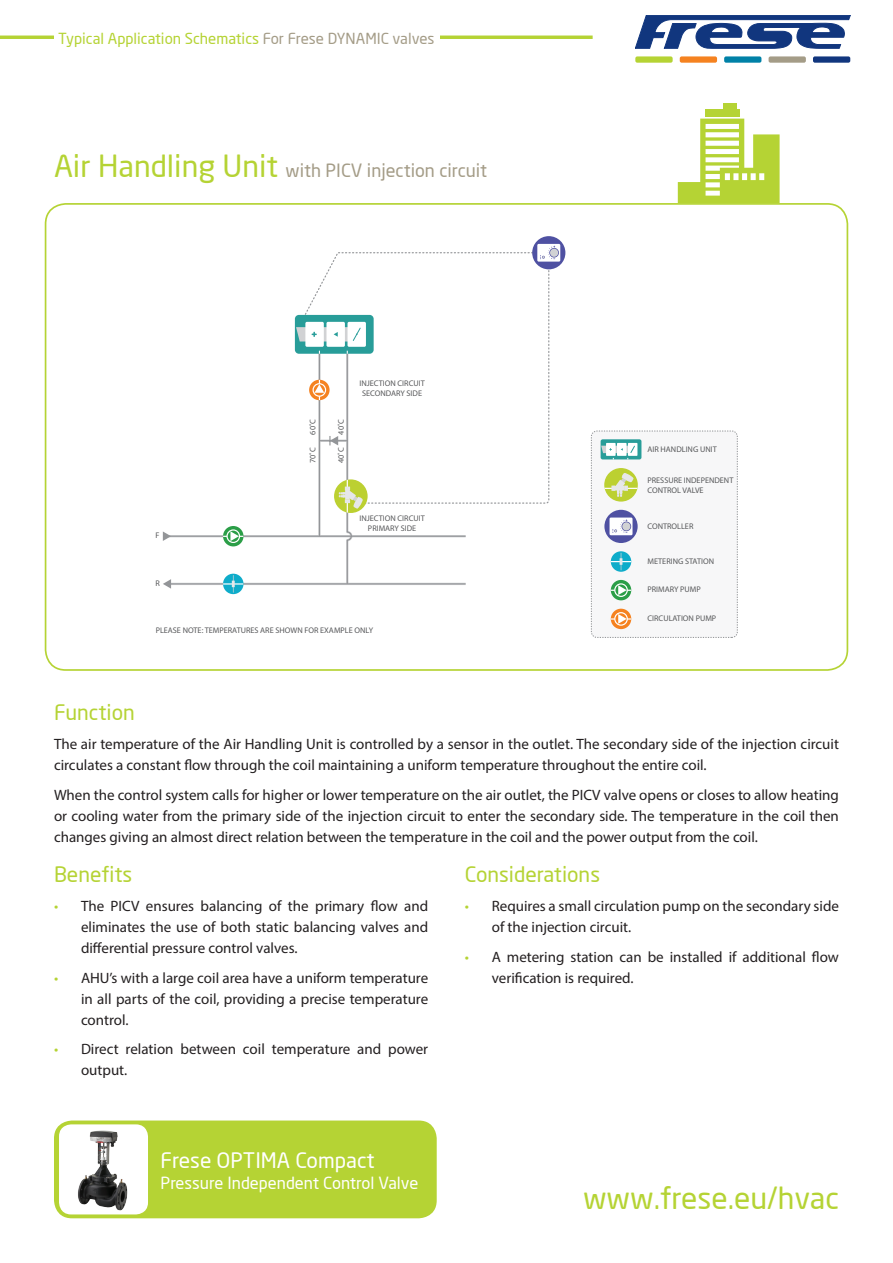
<style>
.page{position:relative;width:893px;height:1263px;background:#fff}
.page>*{position:absolute;margin:0;border:0;box-sizing:border-box;transform-origin:0 0}
.t1{font:30px "Neo Sans";color:#b5d334}
.Overskrift{font:21px "Neo Sans";color:#b5d334}
.Overskrift-2{font:21px "Neo Sans";color:#fff}
.Overskrift-3{font:18px "Neo Sans";color:#a49c87}
.Overskrift-4{font:16.5px "Neo Sans";color:#fff}
.t2{font:15px/21px "Myriad Pro";color:#231f20}
.t3{font:15px "Neo Sans";color:#b5d334}
.t4{font:8.25px/9.9px "Myriad Pro";color:#57585a;text-align:center}
.s1{color:#a49c87}
.s2{font-size:30px;color:#b5d334}
.s3{color:#b5d334}
</style>
<div class="page">
<hr style="left:439px;top:36px;width:154px;height:3px;background:#b5d334">
<div style="left:635px;top:56px;width:38px;height:7px;background:#b5d334;border-radius:2px"></div>
<div style="left:680px;top:56px;width:37px;height:7px;background:#f58220;border-radius:2px"></div>
<div style="left:724px;top:56px;width:37px;height:7px;background:#0081a7;border-radius:2px"></div>
<div style="left:769px;top:56px;width:37px;height:7px;background:#a49c87;border-radius:2px"></div>
<div style="left:813px;top:56px;width:37px;height:7px;background:#11367e;border-radius:2px"></div>
<svg style="left:635px;top:15px;width:215px;height:34px"></svg>
<hr style="left:0;top:36px;width:54px;height:3px;background:#b5d334">
<div style="left:705px;top:110px;width:34px;height:7px;background:#b5d334"></div>
<div style="left:723px;top:103px;width:14px;height:6px;background:#b5d334"></div>
<svg style="left:678px;top:119px;width:102px;height:84px"></svg>
<div style="left:591px;top:431px;width:146px;height:206px;background:#f7f7f8;border-radius:6px"></div>
<div style="left:591px;top:431px;width:147px;height:207px;border:1px dashed #939598;border-radius:6px"></div>
<svg style="left:604px;top:468px;width:34px;height:34px"></svg>
<svg style="left:604px;top:472px;width:34px;height:25px"></svg>
<svg style="left:611px;top:551px;width:20px;height:21px"></svg>
<svg style="left:611px;top:553px;width:20px;height:17px"></svg>
<div style="left:611px;top:580px;width:20px;height:20px;background:#2b9e47;border-radius:50%"></div>
<div style="left:614px;top:583px;width:14px;height:14px;border:1px solid #fff;border-radius:50%"></div>
<svg style="left:611px;top:585px;width:20px;height:10px"></svg>
<svg style="left:604px;top:510px;width:34px;height:33px"></svg>
<svg style="left:609px;top:517px;width:23px;height:18px"></svg>
<svg style="left:601px;top:439px;width:40px;height:20px"></svg>
<div style="left:606px;top:443px;width:10px;height:13px;background:#fff"></div>
<div style="left:617px;top:443px;width:10px;height:13px;background:#fff"></div>
<div style="left:628px;top:443px;width:9px;height:13px;background:#fff"></div>
<svg style="left:601px;top:446px;width:34px;height:13px"></svg>
<svg style="left:298px;top:252px;width:252px;height:252px"></svg>
<svg style="left:171px;top:344px;width:297px;height:242px"></svg>
<svg style="left:163px;top:579px;width:8px;height:10px"></svg>
<svg style="left:163px;top:531px;width:8px;height:10px"></svg>
<hr style="left:167px;top:583px;width:299px;height:1px;background:#939598">
<hr style="left:167px;top:536px;width:299px;height:1px;background:#939598">
<div style="left:223px;top:574px;width:20px;height:20px;background:#0eacca;border-radius:50%"></div>
<hr style="left:223px;top:583px;width:20px;height:2px;background:#fff">
<svg style="left:232px;top:575px;width:3px;height:18px"></svg>
<div style="left:223px;top:526px;width:20px;height:20px;background:#2b9e47;border-radius:50%"></div>
<div style="left:226px;top:529px;width:14px;height:14px;border:1px solid #fff;border-radius:50%"></div>
<svg style="left:223px;top:531px;width:20px;height:10px"></svg>
<div style="left:532px;top:236px;width:33px;height:33px;background:#4f51a2;border-radius:50%"></div>
<svg style="left:537px;top:244px;width:23px;height:18px"></svg>
<div style="left:295px;top:315px;width:79px;height:39px;background:#289d99;border-radius:4px"></div>
<div style="left:305px;top:322px;width:19px;height:25px;background:#fff;border-radius:2px"></div>
<div style="left:326px;top:322px;width:19px;height:25px;background:#fff;border-radius:2px"></div>
<div style="left:347px;top:322px;width:19px;height:25px;background:#fff;border-radius:2px"></div>
<svg style="left:296px;top:327px;width:65px;height:14px"></svg>
<svg style="left:309px;top:380px;width:21px;height:20px"></svg>
<div style="left:313px;top:383px;width:13px;height:14px;border:1px solid #fff;border-radius:50%"></div>
<svg style="left:611px;top:609px;width:20px;height:20px"></svg>
<hr style="left:611px;top:618px;width:20px;height:2px;background:#fff">
<div style="left:614px;top:612px;width:14px;height:14px;border:1px solid #fff;border-radius:50%"></div>
<svg style="left:618px;top:614px;width:9px;height:10px"></svg>
<svg style="left:334px;top:479px;width:34px;height:34px"></svg>
<svg style="left:314px;top:351px;width:49px;height:234px"></svg>
<div style="left:54px;top:1120px;width:383px;height:98px;background:#b5d334;border-radius:18px"></div>
<div style="left:59px;top:1124px;width:89px;height:90px;background:#fff;border-radius:12px"></div>
<img style="left:73px;top:1124px;width:61px;height:87px">
<p class="t3" style="left:58px;top:29px;width:378px">Typical Application Schematics <span class="s1">For Frese DYNAMIC valves</span></p>
<p class="Overskrift-3" style="left:54px;top:159px;width:435px"><span class="s2">Air Handling Unit</span> with PICV injection circuit</p>
<p class="t4" style="left:155px;top:530px;width:5px">F</p>
<p class="t4" style="left:155px;top:578px;width:6px">R</p>
<p class="t4" style="left:308px;top:435px;width:17px;rotate:-90deg">60˚C</p>
<p class="t4" style="left:308px;top:463px;width:17px;rotate:-90deg">70˚C</p>
<p class="t4" style="left:336px;top:435px;width:17px;rotate:-90deg">40˚C</p>
<p class="t4" style="left:336px;top:463px;width:17px;rotate:-90deg">40˚C</p>
<p class="t4" style="left:359px;top:379px;width:67px">INJECTION CIRCUIT<br>SECONDARY SIDE</p>
<p class="t4" style="left:359px;top:513px;width:67px">INJECTION CIRCUIT<br>PRIMARY SIDE</p>
<p class="t4" style="left:156px;top:625px;width:219px">PLEASE NOTE: TEMPERATURES ARE SHOWN FOR EXAMPLE ONLY</p>
<p class="t4" style="left:647px;top:444px;width:71px">AIR HANDLING UNIT</p>
<p class="t4" style="left:647px;top:475px;width:87px;text-align:left">PRESSURE INDEPENDENT<br>CONTROL VALVE</p>
<p class="t4" style="left:647px;top:521px;width:47px">CONTROLLER</p>
<p class="t4" style="left:647px;top:556px;width:68px">METERING STATION</p>
<p class="t4" style="left:647px;top:584px;width:55px">PRIMARY PUMP</p>
<p class="t4" style="left:647px;top:613px;width:70px">CIRCULATION PUMP</p>
<p class="Overskrift" style="left:54px;top:699px;width:82px">Function</p>
<p class="t2" style="left:54px;top:734px;width:786px">The air temperature of the Air Handling Unit is controlled by a sensor in the outlet. The secondary side of the injection circuit circulates a constant flow through the coil maintaining a uniform temperature throughout the entire coil.</p>
<p class="t2" style="left:54px;top:784px;width:786px;text-align:justify">When the control system calls for higher or lower temperature on the air outlet, the PICV valve opens or closes to allow heating or cooling water from the primary side of the injection circuit to enter the secondary side. The temperature in the coil then changes giving an almost direct relation between the temperature in the coil and the power output from the coil.</p>
<p class="Overskrift" style="left:54px;top:861px;width:80px">Benefits</p>
<p class="t2" style="left:81px;top:895px;width:349px;text-align:justify;text-indent:-27px"><span class="s3">•</span> The PICV ensures balancing of the primary flow and eliminates the use of both static balancing valves and differential pressure control valves.</p>
<p class="t2" style="left:81px;top:967px;width:349px;text-align:justify;text-indent:-27px"><span class="s3">•</span> AHU’s with a large coil area have a uniform temperature in all parts of the coil, providing a precise temperature control.</p>
<p class="t2" style="left:81px;top:1038px;width:349px;text-indent:-27px"><span class="s3">•</span> Direct relation between coil temperature and power output.</p>
<p class="Overskrift-2" style="left:161px;top:1147px;width:216px">Frese OPTIMA Compact</p>
<p class="Overskrift-4" style="left:161px;top:1173px;width:259px">Pressure Independent Control Valve</p>
<p class="Overskrift" style="left:465px;top:861px;width:137px">Considerations</p>
<p class="t2" style="left:492px;top:895px;width:349px;text-indent:-27px"><span class="s3">•</span> Requires a small circulation pump on the secondary side of the injection circuit.</p>
<p class="t2" style="left:492px;top:946px;width:349px;text-indent:-27px"><span class="s3">•</span> A metering station can be installed if additional flow verification is required.</p>
<p class="t1" style="left:583px;top:1179px;width:257px">www.frese.eu/hvac</p>
</div>
